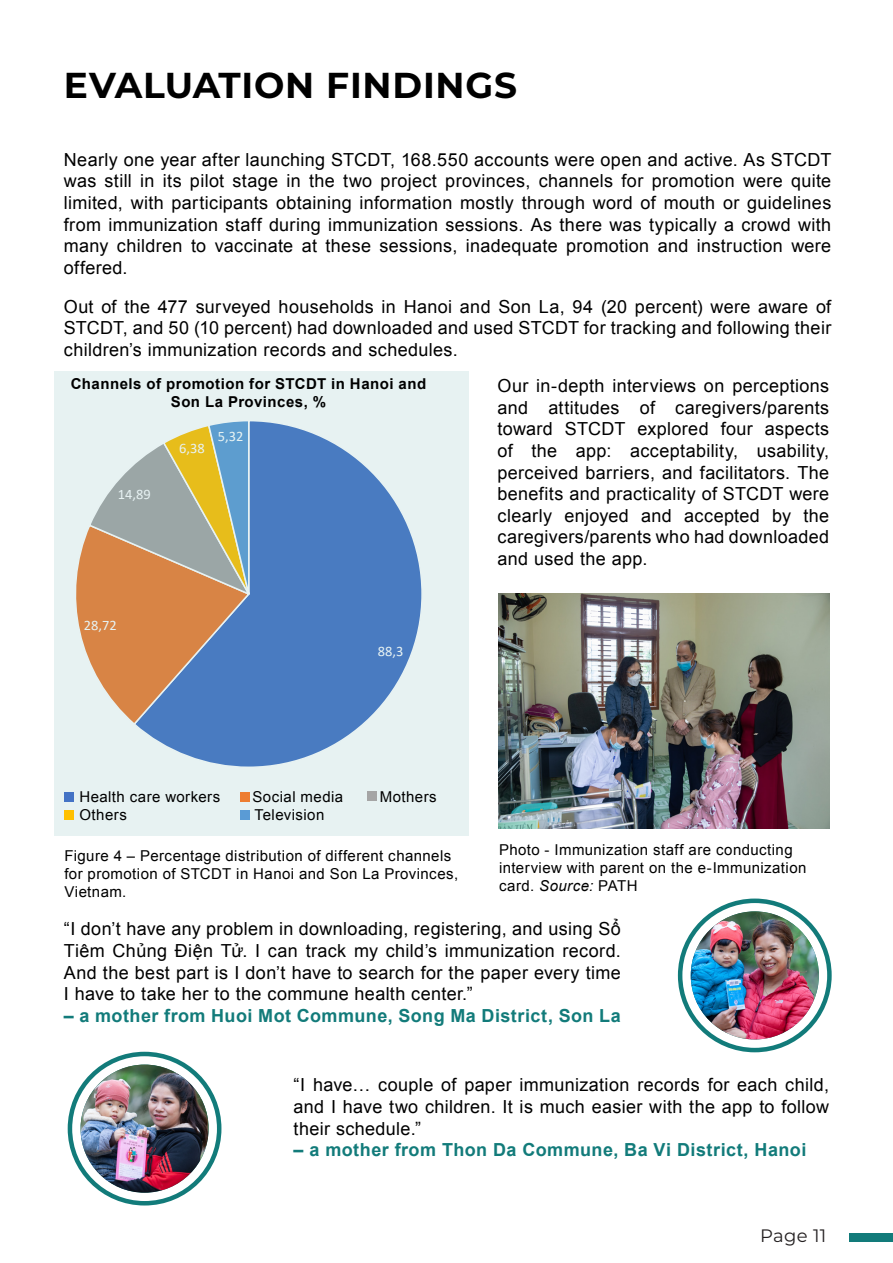
<style>
.page{position:relative;width:893px;height:1263px;background:#fff}
.page>*{position:absolute;margin:0;border:0;box-sizing:border-box;transform-origin:0 0}
.t1{font:700 36px "Montserrat";letter-spacing:.02em;color:#000}
.t2{font:18px/21.6px "Arial";letter-spacing:.02em;color:#000;text-align:justify}
.t3{font:700 18px "Arial";letter-spacing:.025em;color:#127b7a}
.t4{font:18px "Montserrat";letter-spacing:.01em;color:#231f20}
.t5{font:15px/18px "Arial";letter-spacing:.03em;color:#000}
.t6{font:700 15px/18px "Arial";letter-spacing:.03em;color:#000;text-align:center}
.t7{font:14.4px "Calibri";color:#fff}
.s1{font-style:italic}
</style>
<div class="page">
<div style="left:849px;top:1233px;width:44px;height:9px;background:#127b7a"></div>
<hr style="left:0;top:516px;width:1px;height:747px;background:#c7bddc">
<img style="left:0;top:704px;width:1px;height:559px">
<hr style="left:0;top:519px;width:1px;height:185px;background:#fff">
<div style="left:678px;top:898px;width:154px;height:154px;border:4px solid #127b7a;border-radius:50%"></div>
<div style="left:68px;top:1052px;width:153px;height:153px;border:4px solid #127b7a;border-radius:50%"></div>
<img style="left:81px;top:1064px;width:128px;height:129px;border-radius:64px">
<img style="left:691px;top:911px;width:128px;height:128px;border-radius:64px">
<img style="left:499px;top:593px;width:330px;height:235px">
<svg style="left:54px;top:372px;width:415px;height:464px;background:#b0bdca"></svg>
<div style="left:64px;top:792px;width:9px;height:10px;background:#4473c5"></div>
<div style="left:64px;top:810px;width:9px;height:10px;background:#ffc000"></div>
<div style="left:240px;top:810px;width:10px;height:10px;background:#5a9bd5"></div>
<div style="left:367px;top:791px;width:9px;height:10px;background:#a5a5a5"></div>
<div style="left:240px;top:792px;width:10px;height:10px;background:#ed7d31"></div>
<p class="t1" style="left:64px;top:60px;width:455px">EVALUATION FINDINGS</p>
<p class="t2" style="left:64px;top:149px;width:769px">Nearly one year after launching STCDT, 168.550 accounts were open and active. As STCDT was still in its pilot stage in the two project provinces, channels for promotion were quite limited, with participants obtaining information mostly through word of mouth or guidelines from immunization staff during immunization sessions. As there was typically a crowd with many children to vaccinate at these sessions, inadequate promotion and instruction were offered.</p>
<p class="t2" style="left:64px;top:296px;width:769px">Out of the 477 surveyed households in Hanoi and Son La, 94 (20 percent) were aware of STCDT, and 50 (10 percent) had downloaded and used STCDT for tracking and following their children’s immunization records and schedules.</p>
<p class="t2" style="left:497px;top:375px;width:333px">Our in-depth interviews on perceptions and attitudes of caregivers/parents toward STCDT explored four aspects of the app: acceptability, usability, perceived barriers, and facilitators. The benefits and practicality of STCDT were clearly enjoyed and accepted by the caregivers/parents who had downloaded and used the app.</p>
<p class="t6" style="left:71px;top:376px;width:357px">Channels of promotion for STCDT in Hanoi and<br>Son La Provinces, %</p>
<p class="t7" style="left:218px;top:426px;width:27px">5,32</p>
<p class="t7" style="left:179px;top:438px;width:27px">6,38</p>
<p class="t7" style="left:118px;top:485px;width:34px">14,89</p>
<p class="t7" style="left:84px;top:615px;width:34px">28,72</p>
<p class="t7" style="left:378px;top:641px;width:27px">88,3</p>
<p class="t5" style="left:79px;top:788px;width:142px">Health care workers</p>
<p class="t5" style="left:252px;top:788px;width:92px">Social media</p>
<p class="t5" style="left:380px;top:788px;width:58px">Mothers</p>
<p class="t5" style="left:79px;top:806px;width:49px">Others</p>
<p class="t5" style="left:254px;top:806px;width:71px">Television</p>
<p class="t5" style="left:64px;top:847px;width:395px">Figure 4 – Percentage distribution of different channels for promotion of STCDT in Hanoi and Son La Provinces,<br>Vietnam.</p>
<p class="t5" style="left:499px;top:841px;width:309px">Photo - Immunization staff are conducting interview with parent on the e-Immunization card. <span class="s1">Source:</span> PATH</p>
<p class="t2" style="left:64px;top:918px;width:559px">“I don’t have any problem in downloading, registering, and using Sổ Tiêm Chủng Điện Tử. I can track my child’s immunization record.<br>And the best part is I don’t have to search for the paper every time I have to take her to the commune health center.”</p>
<p class="t3" style="left:64px;top:1004px;width:559px">– a mother from Huoi Mot Commune, Song Ma District, Son La</p>
<p class="t2" style="left:294px;top:1074px;width:537px">“I have… couple of paper immunization records for each child, and I have two children. It is much easier with the app to follow their schedule.”</p>
<p class="t3" style="left:294px;top:1138px;width:514px">– a mother from Thon Da Commune, Ba Vi District, Hanoi</p>
<p class="t4" style="left:760px;top:1223px;width:68px">Page 11</p>
</div>
